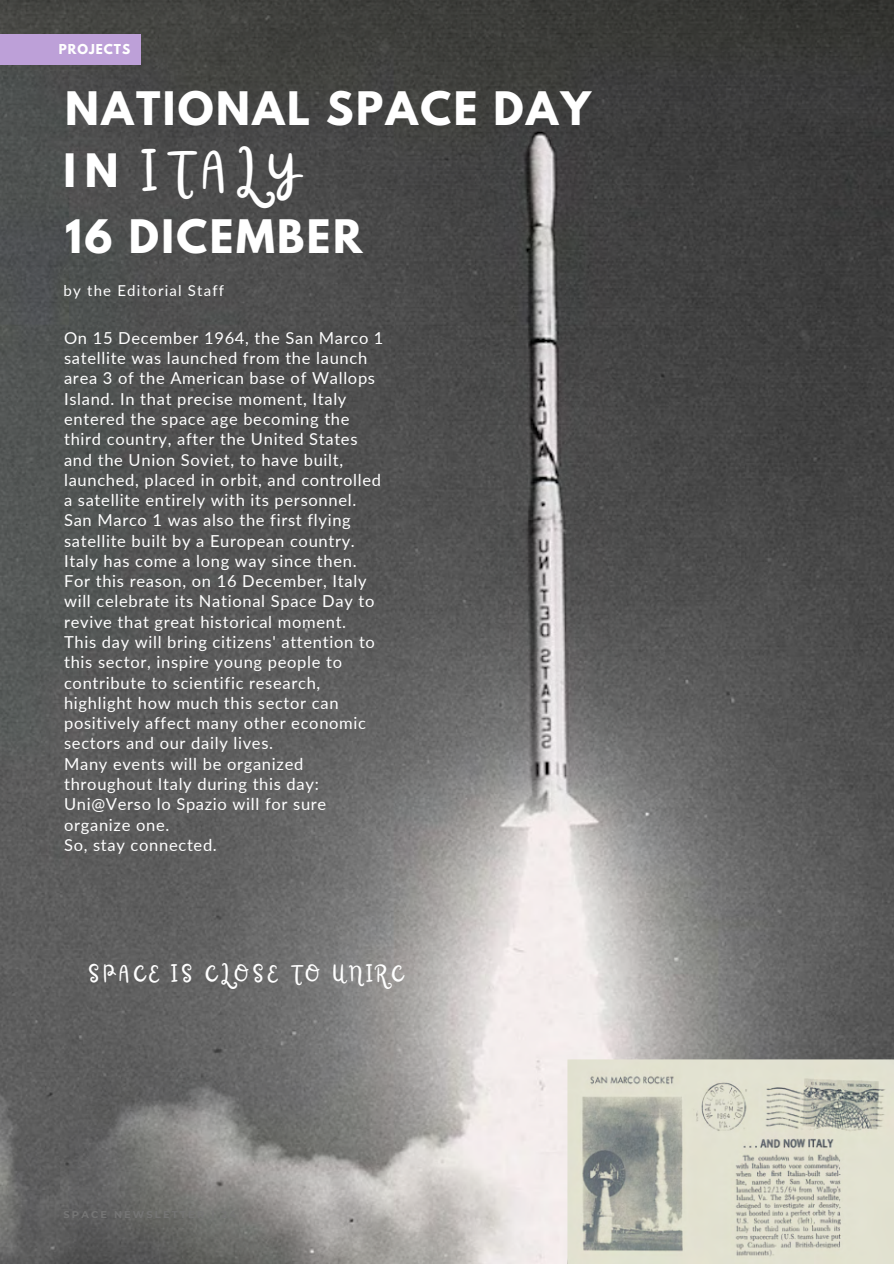
<style>
.page{position:relative;width:894px;height:1264px;background:#fff}
.page>*{position:absolute;margin:0;border:0;box-sizing:border-box;transform-origin:0 0}
.t1{font:46.5px "Railey";letter-spacing:.22em;color:#fff}
.t2{font:700 40.95px "League Spartan";letter-spacing:.06em;color:#fff}
.t3{font:19.5px "Railey";letter-spacing:.22em;color:#fff}
.t4{font:16.5px/20.2px "Lato";letter-spacing:.04em;color:#fff}
.t5{font:15px "Lato";letter-spacing:.08em;color:#fff}
.t6{font:700 12.15px "League Spartan";letter-spacing:.08em;color:#fff}
.s1{font-family:"League Spartan";font-weight:700;font-size:40.8px}
</style>
<div class="page">
<img style="left:0;top:0;width:893px;height:1263px">
<div style="left:0;top:34px;width:140px;height:30px;background:#bda0d8"></div>
<img style="left:567px;top:1059px;width:326px;height:204px">
<p class="t6" style="left:59px;top:43px;width:73px">PROJECTS</p>
<h2 class="t2" style="left:65px;top:88px;width:527px">NATIONAL SPACE DAY</h2>
<h1 class="t1" style="left:63px;top:142px;width:233px"><span class="s1">IN</span> ITALY</h1>
<h2 class="t2" style="left:65px;top:216px;width:298px">16 DICEMBER</h2>
<p class="t5" style="left:63px;top:281px;width:162px">by the Editorial Staff</p>
<p class="t4" style="left:64px;top:327px;width:321px">On 15 December 1964, the San Marco 1 satellite was launched from the launch area 3 of the American base of Wallops Island. In that precise moment, Italy entered the space age becoming the third country, after the United States and the Union Soviet, to have built, launched, placed in orbit, and controlled a satellite entirely with its personnel.<br>San Marco 1 was also the first flying satellite built by a European country.<br>Italy has come a long way since then.<br>For this reason, on 16 December, Italy will celebrate its National Space Day to revive that great historical moment.<br>This day will bring citizens' attention to this sector, inspire young people to contribute to scientific research, highlight how much this sector can positively affect many other economic sectors and our daily lives.<br>Many events will be organized throughout Italy during this day:<br>Uni@Verso lo Spazio will for sure organize one.<br>So, stay connected.</p>
<p class="t3" style="left:88px;top:961px;width:315px">SPACE IS CLOSE TO UNIRC</p>
</div>
